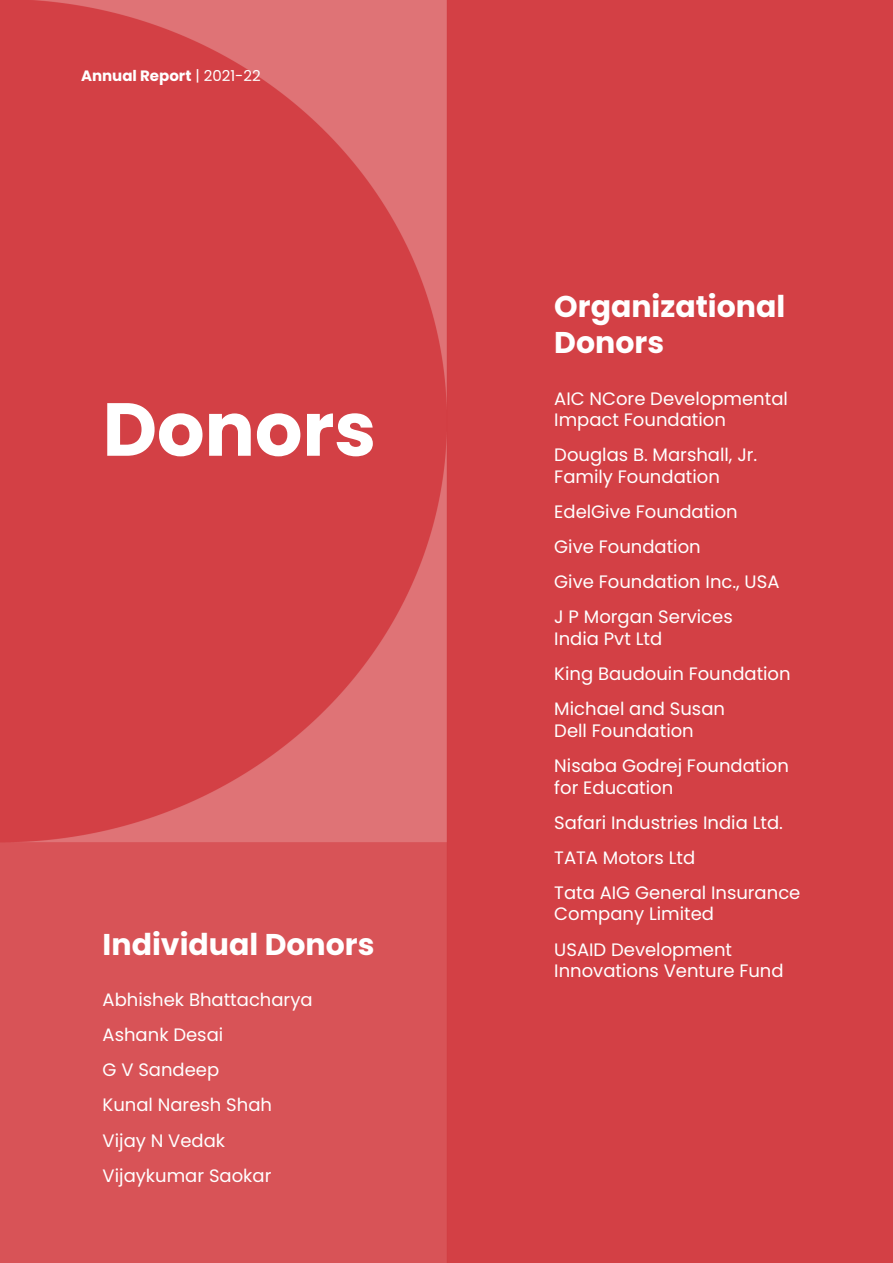
<style>
.page{position:relative;width:893px;height:1263px;background:#fff}
.page>*{position:absolute;margin:0;border:0;box-sizing:border-box;transform-origin:0 0}
.t1{font:700 75px "Poppins";letter-spacing:-.005em;color:#fff}
.t2{font:700 30px/36px "Poppins";color:#fff}
.t3{font:18px/35.1px "Poppins";color:#fff}
.t4{font:700 15px "Poppins";color:#fff}
.s1{font-weight:400}
</style>
<div class="page">
<img style="left:0;top:0;width:893px;height:1263px">
<p class="t4" style="left:81px;top:67px;width:181px">Annual Report <span class="s1">| 2021-22</span></p>
<h2 class="t2" style="left:554px;top:289px;width:232px">Organizational<br>Donors</h2>
<h1 class="t1" style="left:103px;top:386px;width:275px">Donors</h1>
<p class="t3" style="left:554px;top:388px;width:235px;line-height:21.6px">AIC NCore Developmental<br>Impact Foundation</p>
<p class="t3" style="left:554px;top:444px;width:205px;line-height:21.6px">Douglas B. Marshall, Jr.<br>Family Foundation</p>
<p class="t3" style="left:554px;top:494px;width:227px">EdelGive Foundation<br>Give Foundation<br>Give Foundation Inc., USA<br>J P Morgan Services</p>
<p class="t3" style="left:554px;top:621px;width:238px">India Pvt Ltd<br>King Baudouin Foundation<br>Michael and Susan</p>
<p class="t3" style="left:554px;top:713px;width:236px">Dell Foundation<br>Nisaba Godrej Foundation</p>
<p class="t3" style="left:554px;top:770px;width:248px">for Education<br>Safari Industries India Ltd.<br>TATA Motors Ltd<br>Tata AIG General Insurance</p>
<p class="t3" style="left:554px;top:897px;width:179px">Company Limited<br>USAID Development</p>
<p class="t3" style="left:554px;top:953px;width:231px">Innovations Venture Fund</p>
<h2 class="t2" style="left:103px;top:926px;width:273px">Individual Donors</h2>
<p class="t3" style="left:103px;top:982px;width:212px">Abhishek Bhattacharya<br>Ashank Desai<br>G V Sandeep<br>Kunal Naresh Shah<br>Vijay N Vedak<br>Vijaykumar Saokar</p>
</div>
